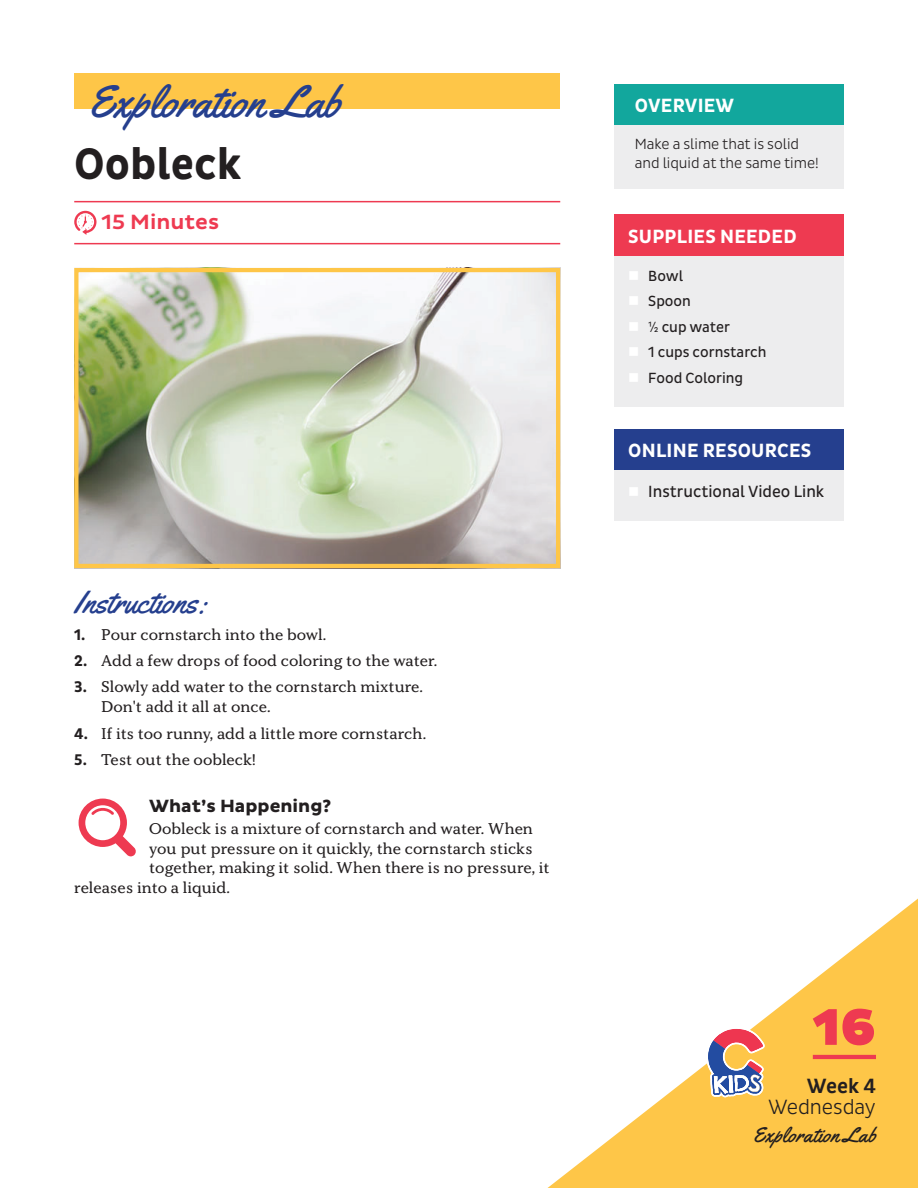
<style>
.page{position:relative;width:918px;height:1188px;background:#fff}
.page>*{position:absolute;margin:0;border:0;box-sizing:border-box;transform-origin:0 0}
.t1{font:900 52.5px "Pluto Sans";color:#ee3a51}
.t2{font:45px "Yellowtail";color:#253f8e}
.t3{font:700 45px "Pluto Sans Cond";color:#231f20}
.t4{font:31.5px "Yellowtail";color:#253f8e}
.t5{font:21px "Yellowtail";letter-spacing:.02em;color:#231f20}
.t6{font:300 21px "Pluto Sans Cond";letter-spacing:-.005em;color:#231f20}
.t7{font:500 21px "Pluto Sans";color:#ee3a51}
.t8{font:500 21px "Pluto Sans Cond";color:#231f20}
.t9{font:700 19.5px "Pluto Sans Cond";letter-spacing:.015em;color:#fff}
.t10{font:700 18px "Pluto Sans";color:#231f20}
.t11{font:16.5px "Pluto Sans Cond";color:#231f20}
.t12{font:15.75px/19.6px "Kopius";color:#231f20}
.t13{font:15px/25.5px "Pluto Sans Cond";color:#231f20}
.t14{font:300 15px/18.8px "Pluto Sans Cond";color:#231f20}
.s1{font-family:"Pluto Sans Cond";font-weight:700}
</style>
<div class="page">
<svg style="left:547px;top:898px;width:371px;height:290px"></svg>
<svg style="left:706px;top:1027px;width:59px;height:70px"></svg>
<hr style="left:813px;top:1055px;width:63px;height:4px;background:#ee3a51">
<div style="left:74px;top:73px;width:486px;height:36px;background:#fec648"></div>
<hr style="left:74px;top:201px;width:486px;height:1px;background:#ee3a51">
<hr style="left:74px;top:243px;width:486px;height:1px;background:#ee3a51">
<svg style="left:74px;top:211px;width:22px;height:24px"></svg>
<img style="left:79px;top:273px;width:476px;height:290px">
<div style="left:74px;top:268px;width:486px;height:300px;border:4px solid #fec648"></div>
<svg style="left:79px;top:799px;width:57px;height:57px"></svg>
<div style="left:615px;top:84px;width:229px;height:41px;background:#12a79d"></div>
<div style="left:615px;top:125px;width:229px;height:63px;background:#ededee"></div>
<div style="left:615px;top:215px;width:229px;height:41px;background:#ee3a51"></div>
<div style="left:615px;top:256px;width:229px;height:49px;background:#ededee"></div>
<div style="left:615px;top:281px;width:229px;height:49px;background:#ededee"></div>
<div style="left:615px;top:307px;width:229px;height:49px;background:#ededee"></div>
<div style="left:615px;top:332px;width:229px;height:49px;background:#ededee"></div>
<div style="left:615px;top:358px;width:229px;height:49px;background:#ededee"></div>
<div style="left:615px;top:429px;width:229px;height:42px;background:#253f8e"></div>
<div style="left:615px;top:471px;width:229px;height:50px;background:#ededee"></div>
<h2 class="t2" style="left:88px;top:73px;width:254px">Exploration Lab</h2>
<h2 class="t3" style="left:74px;top:138px;width:169px">Oobleck</h2>
<h3 class="t7" style="left:102px;top:210px;width:119px">15 Minutes</h3>
<h3 class="t4" style="left:74px;top:582px;width:135px">Instructions:</h3>
<p class="t12" style="left:74px;top:624px;width:254px"><span class="s1">1.</span> Pour cornstarch into the bowl.</p>
<p class="t12" style="left:74px;top:651px;width:365px"><span class="s1">2.</span> Add a few drops of food coloring to the water.</p>
<p class="t12" style="left:101px;top:677px;width:323px;text-indent:-27px"><span class="s1">3.</span> Slowly add water to the cornstarch mixture.<br>Don't add it all at once.</p>
<p class="t12" style="left:74px;top:723px;width:354px"><span class="s1">4.</span> If its too runny, add a little more cornstarch.</p>
<p class="t12" style="left:74px;top:750px;width:183px"><span class="s1">5.</span> Test out the oobleck!</p>
<p class="t10" style="left:149px;top:795px;width:184px">What’s Happening?</p>
<p class="t12" style="left:149px;top:818px;width:385px">Oobleck is a mixture of cornstarch and water. When</p>
<p class="t12" style="left:149px;top:838px;width:385px">you put pressure on it quickly, the cornstarch sticks</p>
<p class="t12" style="left:149px;top:858px;width:402px">together, making it solid. When there is no pressure, it</p>
<p class="t12" style="left:74px;top:878px;width:157px">releases into a liquid.</p>
<p class="t9" style="left:635px;top:94px;width:101px">OVERVIEW</p>
<p class="t14" style="left:635px;top:135px;width:186px">Make a slime that is solid and liquid at the same time!</p>
<p class="t9" style="left:628px;top:225px;width:170px">SUPPLIES NEEDED</p>
<p class="t13" style="left:648px;top:263px;width:120px">Bowl<br>Spoon<br>½ cup water<br>1 cups cornstarch<br>Food Coloring</p>
<p class="t9" style="left:628px;top:439px;width:185px">ONLINE RESOURCES</p>
<p class="t11" style="left:648px;top:482px;width:178px">Instructional Video Link</p>
<h1 class="t1" style="left:813px;top:997px;width:65px">16</h1>
<h3 class="t8" style="left:807px;top:1074px;width:71px">Week 4</h3>
<h3 class="t6" style="left:768px;top:1095px;width:109px">Wednesday</h3>
<h3 class="t5" style="left:753px;top:1121px;width:125px">Exploration Lab</h3>
</div>
